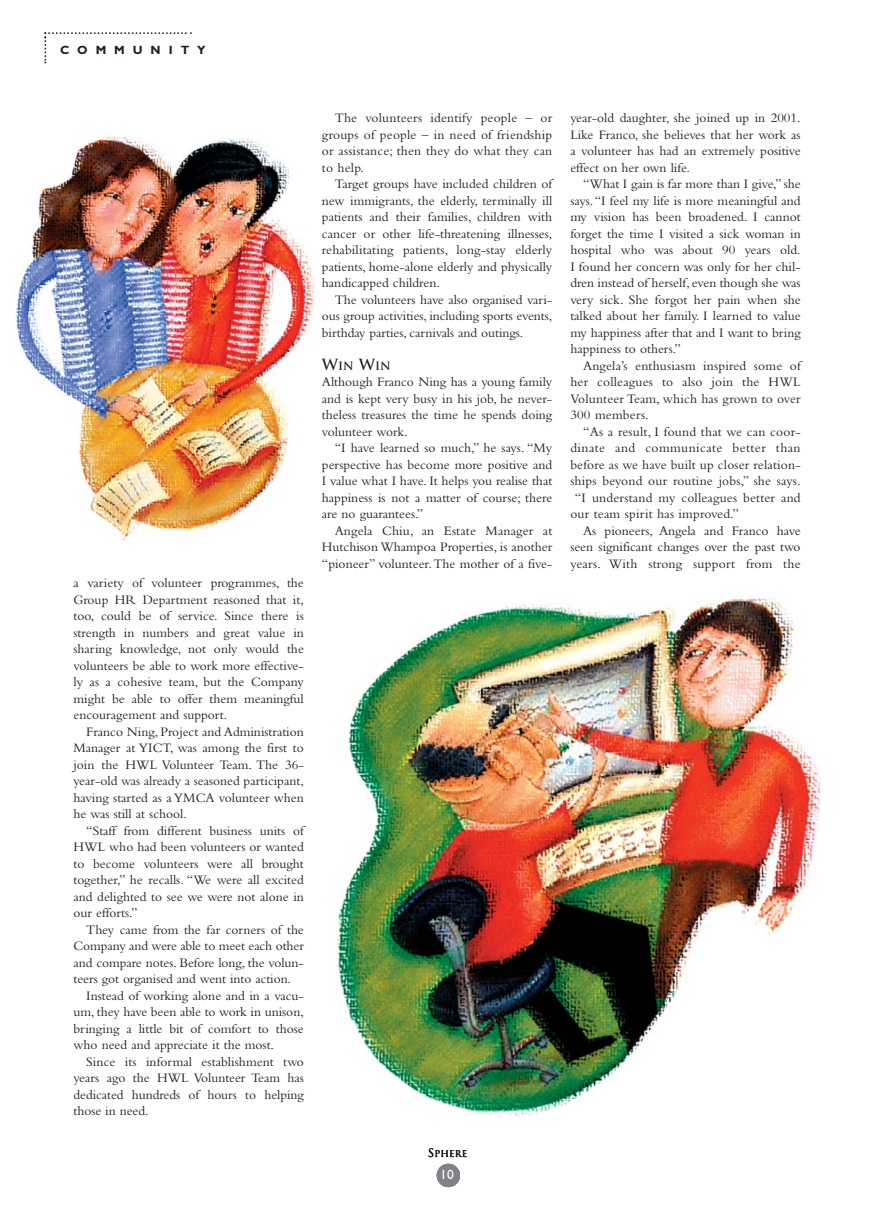
<style>
.page{position:relative;width:894px;height:1211px;background:#fff}
.page>*{position:absolute;margin:0;border:0;box-sizing:border-box;transform-origin:0 0}
.t1{font:13.5px/16.5px "Bembo";color:#231f20;text-align:justify}
.t2{font:13.5px "Bembo";letter-spacing:.035em;color:#231f20}
.t3{font:13.5px "Bembo";letter-spacing:.02em;color:#231f20}
.t4{font:13.5px "Gill Sans";color:#fff}
.t5{font:700 12px "Gill Sans";letter-spacing:.66em;color:#231f20}
.t6{font:700 11.25px "Trajan";color:#231f20}
.t7{font:9px "Trajan";letter-spacing:.025em;color:#231f20}
.s1{font-size:15px}
.s2{font-size:11.25px}
</style>
<div class="page">
<img style="left:15px;top:32px;width:810px;height:1156px">
<p class="t5" style="left:60px;top:46px;width:147px">COMMUNITY</p>
<p class="t1" style="left:74px;top:576px;width:232px">a variety of volunteer programmes, the Group HR Department reasoned that it, too, could be of service. Since there is strength in numbers and great value in sharing knowledge, not only would the volunteers be able to work more effective&shy;ly as a cohesive team, but the Company might be able to offer them meaningful encouragement and support.</p>
<p class="t1" style="left:74px;top:724px;width:232px;text-indent:13px">Franco Ning, Project and Administration Manager at YICT, was among the first to join the HWL Volunteer Team. The 36- year-old was already a seasoned participant, having started as a YMCA volunteer when he was still at school.</p>
<p class="t1" style="left:74px;top:823px;width:232px;text-indent:13px">“Staff from different business units of HWL who had been volunteers or wanted to become volunteers were all brought together,” he recalls. “We were all excited and delighted to see we were not alone in our efforts.”</p>
<p class="t1" style="left:86px;top:922px;width:219px">They came from the far corners of the</p>
<p class="t1" style="left:74px;top:939px;width:232px">Company and were able to meet each other</p>
<p class="t1" style="left:74px;top:955px;width:232px">and compare notes. Before long, the volun-</p>
<p class="t1" style="left:74px;top:972px;width:219px">teers got organised and went into action.</p>
<p class="t1" style="left:86px;top:988px;width:219px">Instead of working alone and in a vacu-</p>
<p class="t1" style="left:74px;top:1005px;width:232px">um, they have been able to work in unison,</p>
<p class="t1" style="left:74px;top:1021px;width:232px">bringing a little bit of comfort to those</p>
<p class="t1" style="left:74px;top:1038px;width:202px">who need and appreciate it the most.</p>
<p class="t1" style="left:86px;top:1054px;width:219px">Since its informal establishment two</p>
<p class="t1" style="left:74px;top:1071px;width:232px">years ago the HWL Volunteer Team has</p>
<p class="t1" style="left:74px;top:1087px;width:232px">dedicated hundreds of hours to helping</p>
<p class="t1" style="left:74px;top:1104px;width:77px">those in need.</p>
<p class="t1" style="left:322px;top:111px;width:232px;text-indent:13px">The volunteers identify people – or groups of people – in need of friendship or assistance; then they do what they can to help.</p>
<p class="t1" style="left:322px;top:177px;width:232px;text-indent:13px">Target groups have included children of new immigrants, the elderly, terminally ill patients and their families, children with cancer or other life-threatening illnesses, rehabilitating patients, long-stay elderly patients, home-alone elderly and physically handicapped children.</p>
<p class="t1" style="left:322px;top:293px;width:232px;text-indent:13px">The volunteers have also organised vari&shy;ous group activities, including sports events, birthday parties, carnivals and outings.</p>
<p class="t6" style="left:322px;top:359px;width:70px"><span class="s1">W</span>IN <span class="s1">W</span>IN</p>
<p class="t1" style="left:322px;top:375px;width:232px">Although Franco Ning has a young family and is kept very busy in his job, he never&shy;theless treasures the time he spends doing volunteer work.</p>
<p class="t1" style="left:322px;top:441px;width:232px;text-indent:13px">“I have learned so much,” he says. “My perspective has become more positive and I value what I have. It helps you realise that happiness is not a matter of course; there are no guarantees.”</p>
<p class="t1" style="left:322px;top:524px;width:232px;text-indent:13px">Angela Chiu, an Estate Manager at Hutchison Whampoa Properties, is another “pioneer” volunteer.The mother of a five-</p>
<p class="t7" style="left:428px;top:1149px;width:41px"><span class="s2">S</span>PHERE</p>
<p class="t4" style="left:440px;top:1170px;width:15px">1022</p>
<p class="t1" style="left:570px;top:111px;width:232px">year-old daughter, she joined up in 2001.<br>Like Franco, she believes that her work as a volunteer has had an extremely positive effect on her own life.</p>
<p class="t1" style="left:570px;top:177px;width:232px;text-indent:13px">“What I gain is far more than I give,” she says.“I feel my life is more meaningful and my vision has been broadened. I cannot forget the time I visited a sick woman in hospital who was about 90 years old.<br>I found her concern was only for her chil&shy;dren instead of herself, even though she was very sick. She forgot her pain when she talked about her family. I learned to value my happiness after that and I want to bring happiness to others.”</p>
<p class="t1" style="left:570px;top:359px;width:232px;text-indent:13px">Angela’s enthusiasm inspired some of her colleagues to also join the HWL Volunteer Team, which has grown to over 300 members.</p>
<p class="t1" style="left:583px;top:425px;width:219px">“As a result, I found that we can coor-</p>
<p class="t2" style="left:570px;top:443px;width:232px">dinate and communicate better than</p>
<p class="t1" style="left:570px;top:458px;width:232px">before as we have built up closer relation-</p>
<p class="t1" style="left:570px;top:474px;width:232px">ships beyond our routine jobs,” she says.</p>
<p class="t1" style="left:575px;top:491px;width:227px">“I understand my colleagues better and</p>
<p class="t1" style="left:570px;top:507px;width:170px">our team spirit has improved.”</p>
<p class="t1" style="left:583px;top:524px;width:219px">As pioneers, Angela and Franco have</p>
<p class="t1" style="left:570px;top:540px;width:232px">seen significant changes over the past two</p>
<p class="t3" style="left:570px;top:559px;width:232px">years. With strong support from the</p>
</div>
